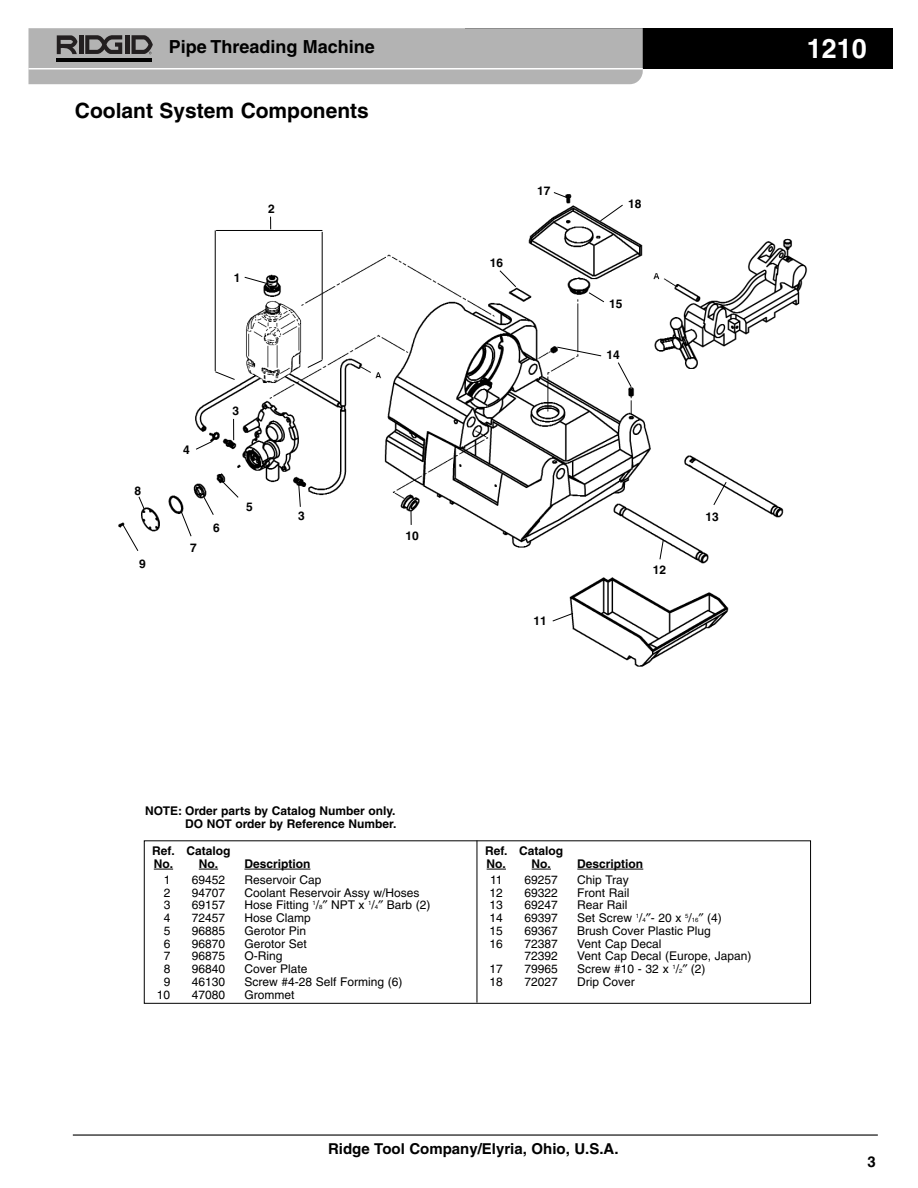
<style>
.page{position:relative;width:918px;height:1188px;background:#fff}
.page>*{position:absolute;margin:0;border:0;box-sizing:border-box;transform-origin:0 0}
.t1{font:700 27px "Helvetica";color:#fff}
.t2{font:700 21px "Helvetica";color:#000}
.t3{font:700 18px "Helvetica";color:#000}
.t4{font:700 15px "Helvetica";color:#000}
.t5{font:12px "Helvetica";color:#000}
.t6{font:700 12px/12.8px "Helvetica";color:#000}
.s1{font-size:6px}
</style>
<div class="page">
<hr style="left:73px;top:1134px;width:805px;height:2px;background:#000">
<img style="left:118px;top:194px;width:690px;height:473px">
<div style="left:144px;top:840px;width:667px;height:164px;border:1px solid #000"></div>
<svg style="left:154px;top:869px;width:19px;height:1px"></svg>
<svg style="left:199px;top:869px;width:19px;height:1px"></svg>
<hr style="left:244px;top:869px;width:66px;height:1px;background:#000">
<svg style="left:487px;top:869px;width:19px;height:1px"></svg>
<svg style="left:532px;top:869px;width:19px;height:1px"></svg>
<hr style="left:577px;top:869px;width:66px;height:1px;background:#000">
<hr style="left:477px;top:841px;width:1px;height:162px;background:#000">
<svg style="left:233px;top:419px;width:1px;height:21px"></svg>
<svg style="left:298px;top:485px;width:3px;height:23px"></svg>
<svg style="left:203px;top:496px;width:11px;height:20px"></svg>
<svg style="left:195px;top:441px;width:18px;height:9px"></svg>
<svg style="left:244px;top:276px;width:29px;height:10px"></svg>
<svg style="left:138px;top:496px;width:7px;height:14px"></svg>
<svg style="left:180px;top:510px;width:12px;height:27px"></svg>
<svg style="left:552px;top:612px;width:22px;height:10px"></svg>
<svg style="left:659px;top:539px;width:5px;height:21px"></svg>
<svg style="left:713px;top:481px;width:14px;height:25px"></svg>
<svg style="left:588px;top:292px;width:17px;height:11px"></svg>
<svg style="left:556px;top:346px;width:46px;height:11px"></svg>
<svg style="left:617px;top:362px;width:15px;height:26px"></svg>
<svg style="left:221px;top:480px;width:18px;height:18px"></svg>
<svg style="left:599px;top:204px;width:25px;height:18px"></svg>
<svg style="left:553px;top:192px;width:15px;height:7px"></svg>
<svg style="left:122px;top:524px;width:17px;height:28px"></svg>
<svg style="left:499px;top:270px;width:18px;height:18px"></svg>
<svg style="left:411px;top:510px;width:1px;height:15px"></svg>
<hr style="left:216px;top:230px;width:106px;height:1px;background:#000">
<hr style="left:322px;top:232px;width:1px;height:128px;background:#000">
<hr style="left:215px;top:230px;width:1px;height:141px;background:#000">
<svg style="left:270px;top:217px;width:1px;height:12px"></svg>
<svg style="left:307px;top:359px;width:16px;height:9px"></svg>
<svg style="left:214px;top:371px;width:22px;height:9px"></svg>
<div style="left:465px;top:28px;width:427px;height:41px;background:#000"></div>
<svg style="left:28px;top:28px;width:615px;height:56px;background:#aeaeae"></svg>
<h3 class="t3" style="left:169px;top:35px;width:208px">Pipe Threading Machine</h3>
<h1 class="t1" style="left:807px;top:32px;width:62px">1210</h1>
<h2 class="t2" style="left:75px;top:98px;width:295px">Coolant System Components</h2>
<p class="t6" style="left:234px;top:271px;width:8px">1</p>
<p class="t6" style="left:268px;top:202px;width:8px">2</p>
<p class="t6" style="left:135px;top:484px;width:8px">8</p>
<p class="t6" style="left:139px;top:557px;width:8px">9</p>
<p class="t6" style="left:183px;top:444px;width:8px">4</p>
<p class="t6" style="left:233px;top:404px;width:8px">3</p>
<p class="t6" style="left:190px;top:541px;width:8px">7</p>
<p class="t6" style="left:213px;top:521px;width:8px">6</p>
<p class="t6" style="left:246px;top:500px;width:8px">5</p>
<p class="t6" style="left:298px;top:509px;width:8px">3</p>
<p class="t6" style="left:405px;top:529px;width:15px">10</p>
<p class="t6" style="left:490px;top:256px;width:15px">16</p>
<p class="t6" style="left:537px;top:184px;width:15px">17</p>
<p class="t6" style="left:628px;top:197px;width:15px">18</p>
<p class="t6" style="left:609px;top:297px;width:15px">15</p>
<p class="t6" style="left:606px;top:348px;width:15px">14</p>
<p class="t6" style="left:533px;top:615px;width:15px">11</p>
<p class="t6" style="left:653px;top:563px;width:15px">12</p>
<p class="t6" style="left:705px;top:511px;width:15px">13</p>
<p class="t6" style="left:145px;top:804px;width:253px;line-height:13.5px;text-align:right">NOTE: Order parts by Catalog Number only.<br>DO NOT order by Reference Number.</p>
<p class="t6" style="left:152px;top:844px;width:80px">Ref. Catalog<br>No. No.</p>
<p class="t6" style="left:244px;top:857px;width:67px">Description</p>
<p class="t6" style="left:485px;top:844px;width:80px">Ref. Catalog<br>No. No.</p>
<p class="t6" style="left:577px;top:857px;width:67px">Description</p>
<p class="t5" style="left:164px;top:873px;width:8px">1</p>
<p class="t5" style="left:192px;top:873px;width:35px">69452</p>
<p class="t5" style="left:244px;top:873px;width:78px">Reservoir Cap</p>
<p class="t5" style="left:164px;top:885px;width:8px">2</p>
<p class="t5" style="left:192px;top:885px;width:35px">94707</p>
<p class="t5" style="left:244px;top:885px;width:176px">Coolant Reservoir Assy w/Hoses</p>
<p class="t5" style="left:164px;top:898px;width:8px">3</p>
<p class="t5" style="left:192px;top:898px;width:35px">69157</p>
<p class="t5" style="left:244px;top:898px;width:188px">Hose Fitting <sup>1</sup>/<span class="s1">8</span> NPT x <sup>1</sup>/<span class="s1">4</span> Barb (2)</p>
<p class="t5" style="left:164px;top:911px;width:8px">4</p>
<p class="t5" style="left:192px;top:911px;width:35px">72457</p>
<p class="t5" style="left:244px;top:911px;width:68px">Hose Clamp</p>
<p class="t5" style="left:164px;top:924px;width:8px">5</p>
<p class="t5" style="left:192px;top:924px;width:35px">96885</p>
<p class="t5" style="left:244px;top:924px;width:63px">Gerotor Pin</p>
<p class="t5" style="left:164px;top:936px;width:8px">6</p>
<p class="t5" style="left:192px;top:936px;width:35px">96870</p>
<p class="t5" style="left:244px;top:936px;width:64px">Gerotor Set</p>
<p class="t5" style="left:164px;top:949px;width:8px">7</p>
<p class="t5" style="left:192px;top:949px;width:35px">96875</p>
<p class="t5" style="left:244px;top:949px;width:39px">O-Ring</p>
<p class="t5" style="left:164px;top:962px;width:8px">8</p>
<p class="t5" style="left:192px;top:962px;width:35px">96840</p>
<p class="t5" style="left:244px;top:962px;width:64px">Cover Plate</p>
<p class="t5" style="left:164px;top:975px;width:8px">9</p>
<p class="t5" style="left:192px;top:975px;width:35px">46130</p>
<p class="t5" style="left:244px;top:975px;width:159px">Screw #4-28 Self Forming (6)</p>
<p class="t5" style="left:157px;top:987px;width:15px">10</p>
<p class="t5" style="left:192px;top:987px;width:35px">47080</p>
<p class="t5" style="left:244px;top:987px;width:51px">Grommet</p>
<p class="t5" style="left:490px;top:873px;width:14px">11</p>
<p class="t5" style="left:525px;top:873px;width:35px">69257</p>
<p class="t5" style="left:577px;top:873px;width:53px">Chip Tray</p>
<p class="t5" style="left:490px;top:885px;width:15px">12</p>
<p class="t5" style="left:525px;top:885px;width:35px">69322</p>
<p class="t5" style="left:577px;top:885px;width:54px">Front Rail</p>
<p class="t5" style="left:490px;top:898px;width:15px">13</p>
<p class="t5" style="left:525px;top:898px;width:35px">69247</p>
<p class="t5" style="left:577px;top:898px;width:52px">Rear Rail</p>
<p class="t5" style="left:490px;top:911px;width:15px">14</p>
<p class="t5" style="left:525px;top:911px;width:35px">69397</p>
<p class="t5" style="left:577px;top:911px;width:146px">Set Screw <sup>1</sup>/<span class="s1">4</span> - 20 x <sup>5</sup>/<span class="s1">16</span> (4)</p>
<p class="t5" style="left:490px;top:924px;width:15px">15</p>
<p class="t5" style="left:525px;top:924px;width:35px">69367</p>
<p class="t5" style="left:577px;top:924px;width:135px">Brush Cover Plastic Plug</p>
<p class="t5" style="left:490px;top:936px;width:15px">16</p>
<p class="t5" style="left:525px;top:936px;width:35px">72387</p>
<p class="t5" style="left:577px;top:936px;width:86px">Vent Cap Decal</p>
<p class="t5" style="left:525px;top:949px;width:35px">72392</p>
<p class="t5" style="left:577px;top:949px;width:176px">Vent Cap Decal (Europe, Japan)</p>
<p class="t5" style="left:490px;top:962px;width:15px">17</p>
<p class="t5" style="left:525px;top:962px;width:35px">79965</p>
<p class="t5" style="left:577px;top:962px;width:130px">Screw #10 - 32 x <sup>1</sup>/<span class="s1">2</span> (2)</p>
<p class="t5" style="left:490px;top:975px;width:15px">18</p>
<p class="t5" style="left:525px;top:975px;width:35px">72027</p>
<p class="t5" style="left:577px;top:975px;width:59px">Drip Cover</p>
<p class="t4" style="left:328px;top:1140px;width:292px">Ridge Tool Company/Elyria, Ohio, U.S.A.</p>
<p class="t4" style="left:868px;top:1153px;width:10px">3</p>
</div>
